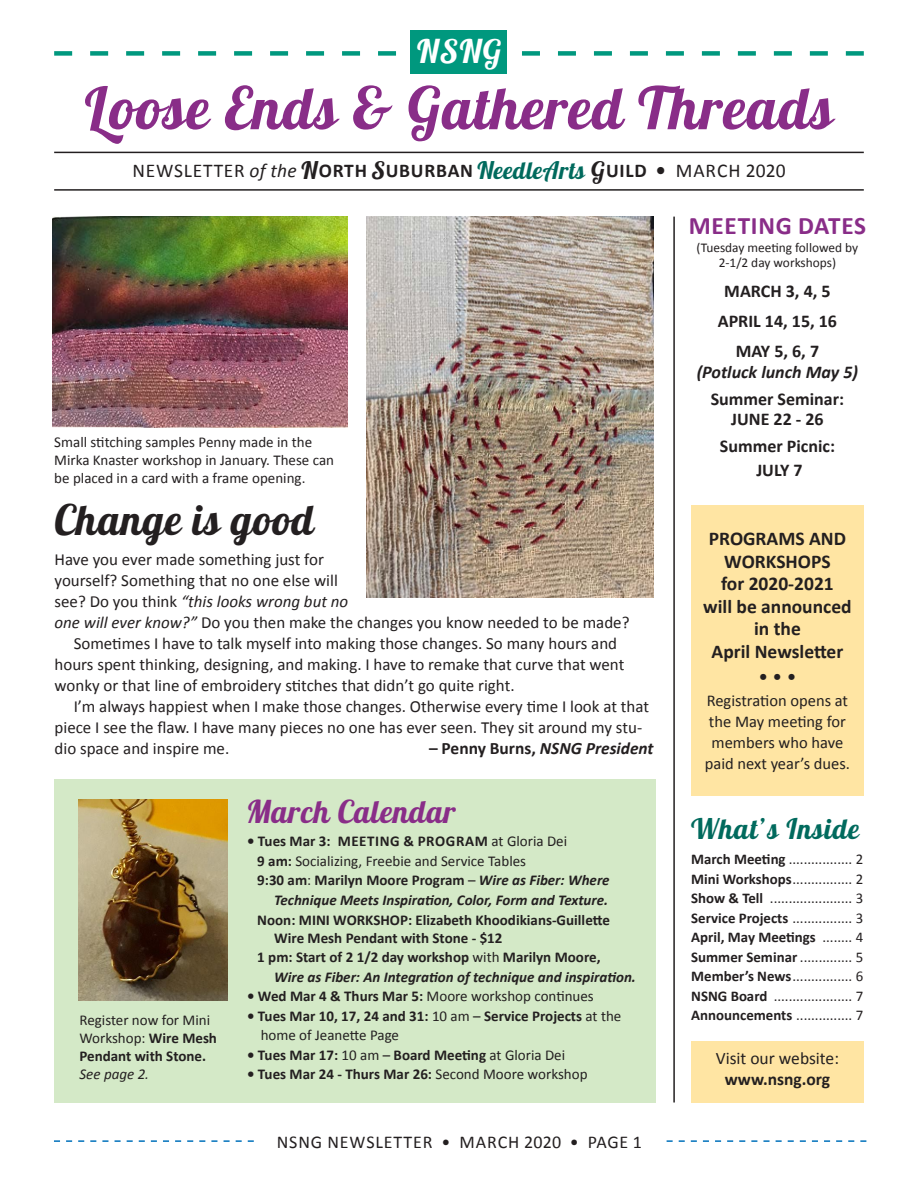
<style>
.page{position:relative;width:918px;height:1188px;background:#fff}
.page>*{position:absolute;margin:0;border:0;box-sizing:border-box;transform-origin:0 0}
.t1{font:58.5px "Lobster 1.4";letter-spacing:.02em;color:#892d88}
.t2{font:42px "Lobster 1.4";letter-spacing:.02em;color:#231f20}
.t3{font:32.4px "Lobster 1.4";color:#fff}
.t4{font:31.5px "Lobster 1.4";letter-spacing:.02em;color:#892d88}
.t5{font:28.2px "Lobster 1.4";letter-spacing:.03em;color:#006a5d}
.t6{font:700 25.2px "Calibri";letter-spacing:.03em;color:#892d88}
.t7{font:700 19.5px/22.5px "Calibri";color:#231f20;text-align:center}
.t8{font:19.5px "Calibri";letter-spacing:.04em;color:#231f20}
.t9{font:700 18px/30px "Calibri";color:#231f20;text-align:center}
.t10{font:18px "Calibri";letter-spacing:.05em;color:#231f20}
.t11{font:italic 700 18px "Calibri";color:#231f20}
.t12{font:17.55px "Calibri";color:#231f20}
.t13{font:700 17.55px "Calibri";color:#231f20}
.t14{font:italic 700 17.4px "Calibri";color:#231f20}
.t15{font:16.95px "Calibri";color:#231f20}
.t16{font:italic 16.95px "Calibri";color:#231f20}
.t17{font:16.5px/21px "Calibri";color:#231f20;text-align:center}
.t18{font:700 15px/18px "Calibri";color:#231f20}
.t19{font:15px/18px "Calibri";color:#231f20}
.t20{font:italic 700 15px/19.8px "Calibri";color:#231f20}
.t21{font:700 15px "Calibri";letter-spacing:.04em;color:#231f20}
.t22{font:italic 15px "Calibri";color:#231f20}
.t23{font:14.85px/19.5px "Calibri";color:#231f20;text-align:justify}
.t24{font:13.35px/14.9px "Calibri";color:#231f20;text-align:center}
.s1{font-style:italic}
.s2{font-family:"Lobster 1.4";font-size:24px}
.s3{font-weight:700}
.s4{font-family:"Lobster 1.4";font-size:24px;color:#006a5d}
.s5{font-weight:700;font-size:20.1px}
.s6{font-style:normal}
.s7{font-weight:400}
.s8{font-weight:400;font-style:normal}
</style>
<div class="page">
<div style="left:691px;top:506px;width:173px;height:290px;background:#ffe5a3"></div>
<div style="left:691px;top:1041px;width:173px;height:61px;background:#ffe5a3"></div>
<div style="left:54px;top:779px;width:601px;height:323px;background:#d4e9c7"></div>
<svg style="left:54px;top:51px;width:810px;height:5px"></svg>
<div style="left:410px;top:30px;width:97px;height:43px;background:#00987e"></div>
<hr style="left:54px;top:189px;width:810px;height:2px;background:#231f20">
<hr style="left:54px;top:152px;width:810px;height:1px;background:#231f20">
<hr style="left:673px;top:217px;width:2px;height:885px;background:#231f20">
<svg style="left:54px;top:1140px;width:200px;height:2px"></svg>
<svg style="left:667px;top:1140px;width:199px;height:2px"></svg>
<img style="left:367px;top:217px;width:287px;height:381px">
<img style="left:52px;top:217px;width:295px;height:211px">
<img style="left:78px;top:800px;width:150px;height:201px">
<h3 class="t3" style="left:417px;top:30px;width:86px">NSNG</h3>
<h1 class="t1" style="left:85px;top:71px;width:750px">Loose Ends &amp; Gathered Threads</h1>
<p class="t8" style="left:133px;top:158px;width:655px">NEWSLETTER <span class="s1">of the</span> <span class="s2">N</span><span class="s3">ORTH</span> <span class="s2">S</span><span class="s3">UBURBAN</span> <span class="s4">NeedleArts</span> <span class="s2">G</span><span class="s3">UILD</span> <span class="s5">•</span> MARCH 2020</p>
<p class="t19" style="left:54px;top:434px;width:281px">Small stitching samples Penny made in the<br>Mirka Knaster workshop in January. These can be placed in a card with a frame opening.</p>
<h2 class="t2" style="left:55px;top:493px;width:261px">Change is good</h2>
<p class="t15" style="left:55px;top:548px;width:271px">Have you ever made something just for</p>
<p class="t15" style="left:55px;top:569px;width:285px">yourself? Something that no one else will</p>
<p class="t16" style="left:55px;top:589px;width:295px"><span class="s6">see? Do you think</span> “this looks wrong but no</p>
<p class="t15" style="left:55px;top:611px;width:577px"><span class="s1">one will ever know?”</span> Do you then make the changes you know needed to be made?</p>
<p class="t15" style="left:74px;top:632px;width:545px">Sometimes I have to talk myself into making those changes. So many hours and</p>
<p class="t15" style="left:55px;top:653px;width:571px">hours spent thinking, designing, and making. I have to remake that curve that went</p>
<p class="t15" style="left:55px;top:674px;width:462px">wonky or that line of embroidery stitches that didn’t go quite right.</p>
<p class="t15" style="left:74px;top:695px;width:577px">I’m always happiest when I make those changes. Otherwise every time I look at that</p>
<p class="t15" style="left:55px;top:716px;width:589px">piece I see the flaw. I have many pieces no one has ever seen. They sit around my stu-</p>
<p class="t15" style="left:55px;top:737px;width:176px">dio space and inspire me.</p>
<p class="t14" style="left:429px;top:737px;width:226px"><span class="s6">– Penny Burns,</span> NSNG President</p>
<p class="t19" style="left:79px;top:1011px;width:139px">Register now for Mini<br>Workshop: <span class="s3">Wire Mesh<br>Pendant with Stone.</span></p>
<p class="t22" style="left:79px;top:1064px;width:71px">See page 2.</p>
<h3 class="t4" style="left:246px;top:792px;width:211px">March Calendar</h3>
<p class="t21" style="left:247px;top:832px;width:322px">• Tues Mar 3: MEETING &amp; PROGRAM <span class="s7">at Gloria Dei</span></p>
<p class="t19" style="left:257px;top:852px;width:270px"><span class="s3">9 am:</span> Socializing, Freebie and Service Tables</p>
<p class="t18" style="left:257px;top:871px;width:354px">9:30 am<span class="s7">:</span> Marilyn Moore Program <span class="s7">–</span> <span class="s1">Wire as Fiber: Where</span></p>
<p class="t20" style="left:274px;top:890px;width:335px">Technique Meets Inspiration, Color, Form and Texture.</p>
<p class="t18" style="left:274px;top:911px;width:337px;text-indent:-17px">Noon: MINI WORKSHOP: Elizabeth Khoodikians-Guillette<br>Wire Mesh Pendant with Stone - $12</p>
<p class="t20" style="left:274px;top:947px;width:363px;text-indent:-17px"><span class="s6">1 pm: Start of 2 1/2 day workshop</span> <span class="s8">with</span> <span class="s6">Marilyn Moore,<br></span>Wire as Fiber: An Integration of technique and inspiration.</p>
<p class="t19" style="left:247px;top:988px;width:348px"><span class="s3">• Wed Mar 4 &amp; Thurs Mar 5:</span> Moore workshop continues</p>
<p class="t18" style="left:261px;top:1006px;width:362px;line-height:19.5px;text-indent:-14px">• Tues Mar 10, 17, 24 and 31: <span class="s7">10 am –</span> Service Projects <span class="s7">at the home of Jeanette Page</span></p>
<p class="t18" style="left:247px;top:1046px;width:320px">• Tues Mar 17: <span class="s7">10 am –</span> Board Meeting <span class="s7">at Gloria Dei</span></p>
<p class="t18" style="left:247px;top:1066px;width:342px">• Tues Mar 24 - Thurs Mar 26: <span class="s7">Second Moore workshop</span></p>
<p class="t10" style="left:277px;top:1130px;width:367px">NSNG NEWSLETTER • MARCH 2020 • PAGE 1</p>
<h3 class="t6" style="left:689px;top:210px;width:179px">MEETING DATES</h3>
<p class="t24" style="left:697px;top:240px;width:163px">(Tuesday meeting followed by<br>2-1/2 day workshops)</p>
<p class="t9" style="left:718px;top:276px;width:121px">MARCH 3, 4, 5<br>APRIL 14, 15, 16<br>MAY 5, 6, 7</p>
<p class="t11" style="left:697px;top:360px;width:163px">(Potluck lunch May 5)</p>
<p class="t9" style="left:711px;top:388px;width:135px;line-height:20.7px">Summer Seminar:<br>JUNE 22 - 26</p>
<p class="t9" style="left:720px;top:434px;width:117px;line-height:24px">Summer Picnic:<br>JULY 7</p>
<p class="t7" style="left:703px;top:527px;width:150px">PROGRAMS AND<br>WORKSHOPS<br>for 2020-2021<br>will be announced in the<br>April Newsletter</p>
<p class="t8" style="left:758px;top:664px;width:39px">• • •</p>
<p class="t17" style="left:705px;top:690px;width:147px">Registration opens at the May meeting for members who have paid next year’s dues.</p>
<h3 class="t5" style="left:691px;top:811px;width:170px">What’s Inside</h3>
<p class="t23" style="left:691px;top:850px;width:174px"><span class="s3">March Meeting</span> ................. 2<br><span class="s3">Mini Workshops</span> ................ 2<br><span class="s3">Show &amp; Tell</span> ...................... 3<br><span class="s3">Service Projects</span> ................ 3<br><span class="s3">April, May Meetings</span> ........ 4<br><span class="s3">Summer Seminar</span> .............. 5<br><span class="s3">Member’s News</span> ................ 6<br><span class="s3">NSNG Board</span> ..................... 7<br><span class="s3">Announcements</span> ............... 7</p>
<p class="t12" style="left:716px;top:1047px;width:125px">Visit our website:</p>
<p class="t13" style="left:725px;top:1068px;width:107px">www.nsng.org</p>
</div>
